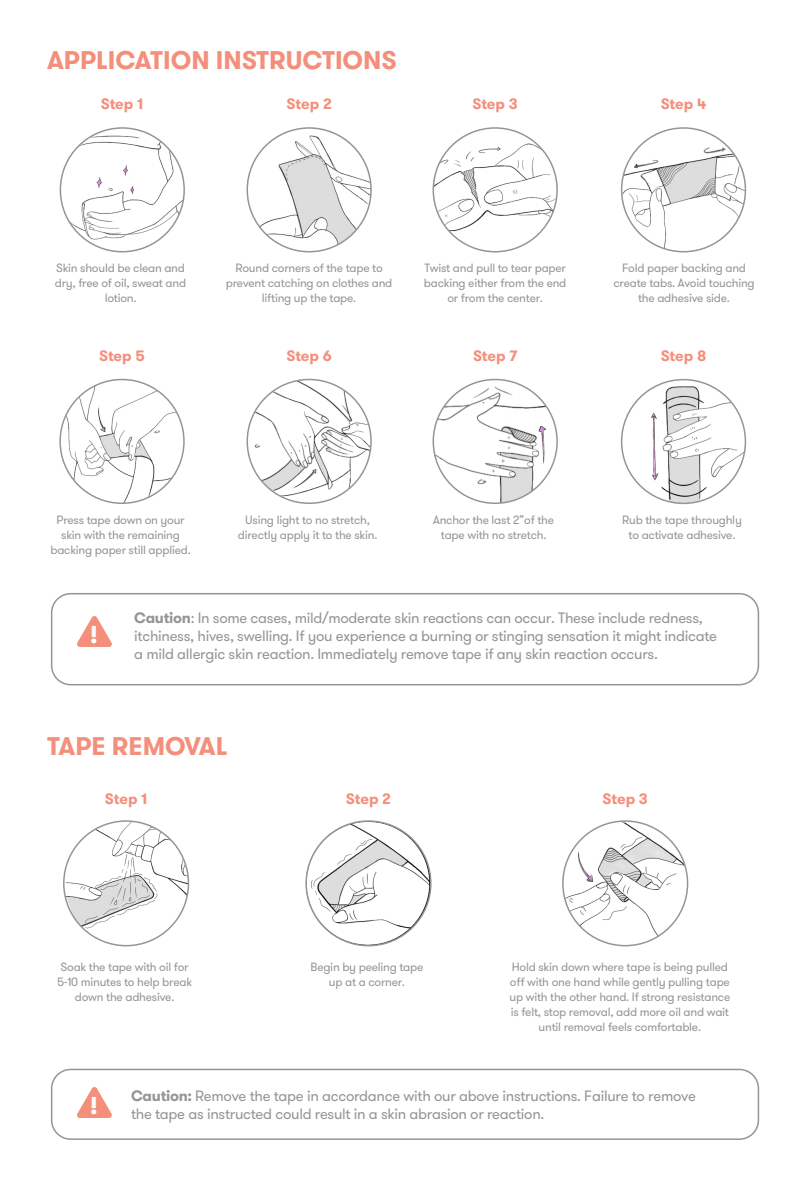
<style>
.page{position:relative;width:810px;height:1190px;background:#fff}
.page>*{position:absolute;margin:0;border:0;box-sizing:border-box;transform-origin:0 0}
.t1{font:700 25.5px "GT Walsheim";color:#f48f7c}
.t2{font:700 24.45px "GT Walsheim";color:#fff}
.t3{font:15px/18px "GT Walsheim";letter-spacing:-.02em;color:#939598}
.t4{font:700 15px "GT Walsheim";letter-spacing:-.01em;color:#f48f7c}
.t5{font:12px/15px "GT Walsheim";letter-spacing:-.02em;color:#939598;text-align:center}
.s1{font-weight:700}
</style>
<div class="page">
<img style="left:247px;top:128px;width:124px;height:124px;border-radius:62px">
<img style="left:60px;top:379px;width:124px;height:124px;border-radius:62px">
<img style="left:433px;top:128px;width:124px;height:124px;border-radius:62px">
<img style="left:60px;top:128px;width:124px;height:124px;border-radius:62px">
<img style="left:247px;top:379px;width:124px;height:124px;border-radius:62px">
<img style="left:433px;top:379px;width:124px;height:124px;border-radius:62px">
<img style="left:621px;top:379px;width:124px;height:124px;border-radius:62px">
<img style="left:621px;top:128px;width:124px;height:124px;border-radius:62px">
<img style="left:562px;top:821px;width:125px;height:124px;border-radius:62px">
<div style="left:562px;top:820px;width:126px;height:126px;border:2px solid #939598;border-radius:50%"></div>
<img style="left:64px;top:821px;width:124px;height:124px;border-radius:62px">
<div style="left:63px;top:820px;width:126px;height:126px;border:2px solid #939598;border-radius:50%"></div>
<img style="left:306px;top:821px;width:124px;height:124px;border-radius:62px">
<div style="left:305px;top:820px;width:126px;height:126px;border:2px solid #939598;border-radius:50%"></div>
<svg style="left:77px;top:1087px;width:35px;height:31px"></svg>
<svg style="left:77px;top:616px;width:35px;height:31px"></svg>
<div style="left:51px;top:593px;width:708px;height:92px;border:2px solid #939598;border-radius:19px"></div>
<div style="left:51px;top:1068px;width:708px;height:71px;border:2px solid #939598;border-radius:19px"></div>
<h1 class="t1" style="left:47px;top:43px;width:351px">APPLICATION INSTRUCTIONS</h1>
<p class="t4" style="left:101px;top:94px;width:44px">Step 1</p>
<p class="t4" style="left:286px;top:94px;width:46px">Step 2</p>
<p class="t4" style="left:472px;top:94px;width:47px">Step 3</p>
<p class="t4" style="left:660px;top:94px;width:47px">Step 4</p>
<p class="t5" style="left:55px;top:261px;width:133px">Skin should be clean and dry, free of oil, sweat and lotion.</p>
<p class="t5" style="left:424px;top:261px;width:144px">Twist and pull to tear paper backing either from the end or from the center.</p>
<p class="t5" style="left:226px;top:261px;width:168px">Round corners of the tape to prevent catching on clothes and lifting up the tape.</p>
<p class="t5" style="left:613px;top:261px;width:143px">Fold paper backing and create tabs. Avoid touching the adhesive side.</p>
<p class="t4" style="left:99px;top:346px;width:47px">Step 5</p>
<p class="t4" style="left:286px;top:346px;width:47px">Step 6</p>
<p class="t4" style="left:473px;top:346px;width:46px">Step 7</p>
<p class="t4" style="left:660px;top:346px;width:47px">Step 8</p>
<p class="t5" style="left:50px;top:513px;width:142px">Press tape down on your skin with the remaining backing paper still applied.</p>
<p class="t5" style="left:238px;top:513px;width:141px">Using light to no stretch, directly apply it to the skin.</p>
<p class="t5" style="left:433px;top:513px;width:122px">Anchor the last 2”of the tape with no stretch.</p>
<p class="t5" style="left:622px;top:513px;width:121px">Rub the tape throughly to activate adhesive.</p>
<h2 class="t2" style="left:90px;top:618px;width:10px">!</h2>
<p class="t3" style="left:134px;top:609px;width:584px"><span class="s1">Caution</span>: In some cases, mild/moderate skin reactions can occur. These include redness, itchiness, hives, swelling. If you experience a burning or stinging sensation it might indicate a mild allergic skin reaction. Immediately remove tape if any skin reaction occurs.</p>
<h1 class="t1" style="left:47px;top:730px;width:182px">TAPE REMOVAL</h1>
<p class="t4" style="left:105px;top:789px;width:44px">Step 1</p>
<p class="t4" style="left:346px;top:789px;width:46px">Step 2</p>
<p class="t4" style="left:602px;top:789px;width:47px">Step 3</p>
<p class="t5" style="left:57px;top:959px;width:136px">Soak the tape with oil for<br>5-10 minutes to help break down the adhesive.</p>
<p class="t5" style="left:310px;top:959px;width:114px">Begin by peeling tape up at a corner.</p>
<p class="t5" style="left:509px;top:959px;width:222px">Hold skin down where tape is being pulled off with one hand while gently pulling tape up with the other hand. If strong resistance is felt, stop removal, add more oil and wait until removal feels comfortable.</p>
<h2 class="t2" style="left:90px;top:1089px;width:10px">!</h2>
<p class="t3" style="left:131px;top:1086px;width:566px"><span class="s1">Caution:</span> Remove the tape in accordance with our above instructions. Failure to remove the tape as instructed could result in a skin abrasion or reaction.</p>
</div>
